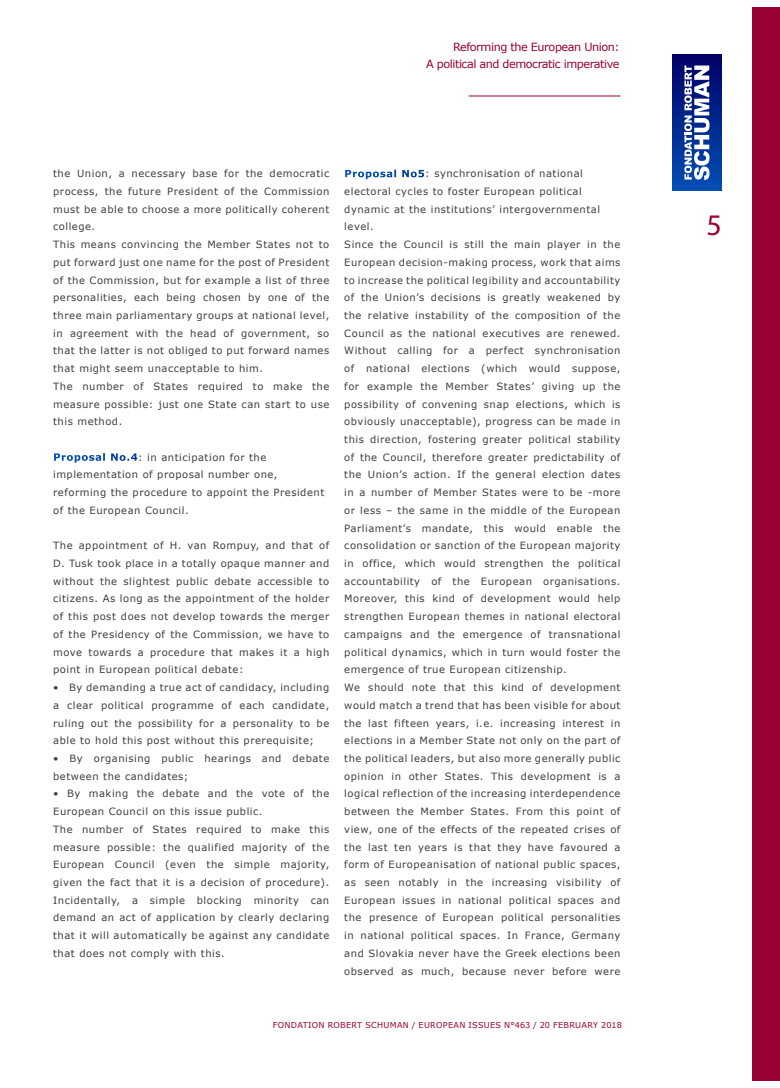
<style>
.page{position:relative;width:780px;height:1088px;background:#fff}
.page>*{position:absolute;margin:0;border:0;box-sizing:border-box;transform-origin:0 0}
.t1{font:30px "Myriad Pro";color:#990134}
.t2{font:11.25px/16.2px "Verdana";letter-spacing:-.04em;color:#990134;text-align:right}
.Texte_courant{font:10px/17.8px "Verdana";letter-spacing:.05em;color:#3e3e40;text-align:justify}
.Titre_2eme_niveau_de{font:10px/17.8px "Verdana";letter-spacing:.05em;color:#3e3e40}
.t3{font:8.12px "Verdana";letter-spacing:.035em;color:#990134}
.s1{font-weight:700;color:#fff}
</style>
<div class="page">
<div style="left:751px;top:8px;width:29px;height:1073px;background:#990134"></div>
<div style="left:672px;top:55px;width:49px;height:136px;background:linear-gradient(to bottom,#006,#004eb3)"></div>
<svg style="left:684px;top:65px;width:25px;height:115px"></svg>
<hr style="left:468px;top:96px;width:152px;height:1px;background:#990134">
<p class="t2" style="left:426px;top:39px;width:195px">Reforming the European Union:<br>A political and democratic imperative</p>
<p class="Texte_courant" style="left:53px;top:165px;width:278px">the Union, a necessary base for the democratic process, the future President of the Commission must be able to choose a more politically coherent college.</p>
<p class="Texte_courant" style="left:53px;top:235px;width:278px">This means convincing the Member States not to put forward just one name for the post of President of the Commission, but for example a list of three personalities, each being chosen by one of the three main parliamentary groups at national level, in agreement with the head of government, so that the latter is not obliged to put forward names that might seem unacceptable to him.</p>
<p class="Texte_courant" style="left:53px;top:377px;width:278px">The number of States required to make the measure possible: just one State can start to use this method.</p>
<p class="Titre_2eme_niveau_de" style="left:53px;top:448px;width:272px"><span class="s1">Proposal No.4</span>: in anticipation for the implementation of proposal number one, reforming the procedure to appoint the President of the European Council.</p>
<p class="Texte_courant" style="left:53px;top:537px;width:278px">The appointment of H. van Rompuy, and that of D. Tusk took place in a totally opaque manner and without the slightest public debate accessible to citizens. As long as the appointment of the holder of this post does not develop towards the merger of the Presidency of the Commission, we have to move towards a procedure that makes it a high point in European political debate:</p>
<p class="Texte_courant" style="left:53px;top:678px;width:277px">• By demanding a true act of candidacy, including a clear political programme of each candidate, ruling out the possibility for a personality to be able to hold this post without this prerequisite;</p>
<p class="Texte_courant" style="left:53px;top:749px;width:277px">• By organising public hearings and debate between the candidates;</p>
<p class="Texte_courant" style="left:53px;top:785px;width:278px">• By making the debate and the vote of the<br>European Council on this issue public.</p>
<p class="Texte_courant" style="left:53px;top:820px;width:278px">The number of States required to make this measure possible: the qualified majority of the European Council (even the simple majority, given the fact that it is a decision of procedure).<br>Incidentally, a simple blocking minority can demand an act of application by clearly declaring that it will automatically be against any candidate that does not comply with this.</p>
<p class="Titre_2eme_niveau_de" style="left:344px;top:165px;width:257px"><span class="s1">Proposal No5</span>: synchronisation of national electoral cycles to foster European political dynamic at the institutions’ intergovernmental level.</p>
<p class="Texte_courant" style="left:344px;top:235px;width:278px">Since the Council is still the main player in the European decision-making process, work that aims to increase the political legibility and accountability of the Union’s decisions is greatly weakened by the relative instability of the composition of the Council as the national executives are renewed.<br>Without calling for a perfect synchronisation of national elections (which would suppose, for example the Member States’ giving up the possibility of convening snap elections, which is obviously unacceptable), progress can be made in this direction, fostering greater political stability of the Council, therefore greater predictability of the Union’s action. If the general election dates in a number of Member States were to be -more or less – the same in the middle of the European Parliament’s mandate, this would enable the consolidation or sanction of the European majority in office, which would strengthen the political accountability of the European organisations.<br>Moreover, this kind of development would help strengthen European themes in national electoral campaigns and the emergence of transnational political dynamics, which in turn would foster the emergence of true European citizenship.</p>
<p class="Texte_courant" style="left:344px;top:678px;width:278px">We should note that this kind of development would match a trend that has been visible for about the last fifteen years, i.e. increasing interest in elections in a Member State not only on the part of the political leaders, but also more generally public opinion in other States. This development is a logical reflection of the increasing interdependence between the Member States. From this point of view, one of the effects of the repeated crises of the last ten years is that they have favoured a form of Europeanisation of national public spaces, as seen notably in the increasing visibility of European issues in national political spaces and the presence of European political personalities in national political spaces. In France, Germany and Slovakia never have the Greek elections been observed as much, because never before were</p>
<p class="t3" style="left:273px;top:1019px;width:350px">FONDATION ROBERT SCHUMAN / EUROPEAN ISSUES N°463 / 20 FEBRUARY 2018</p>
<h1 class="t1" style="left:706px;top:206px;width:17px">5</h1>
</div>
